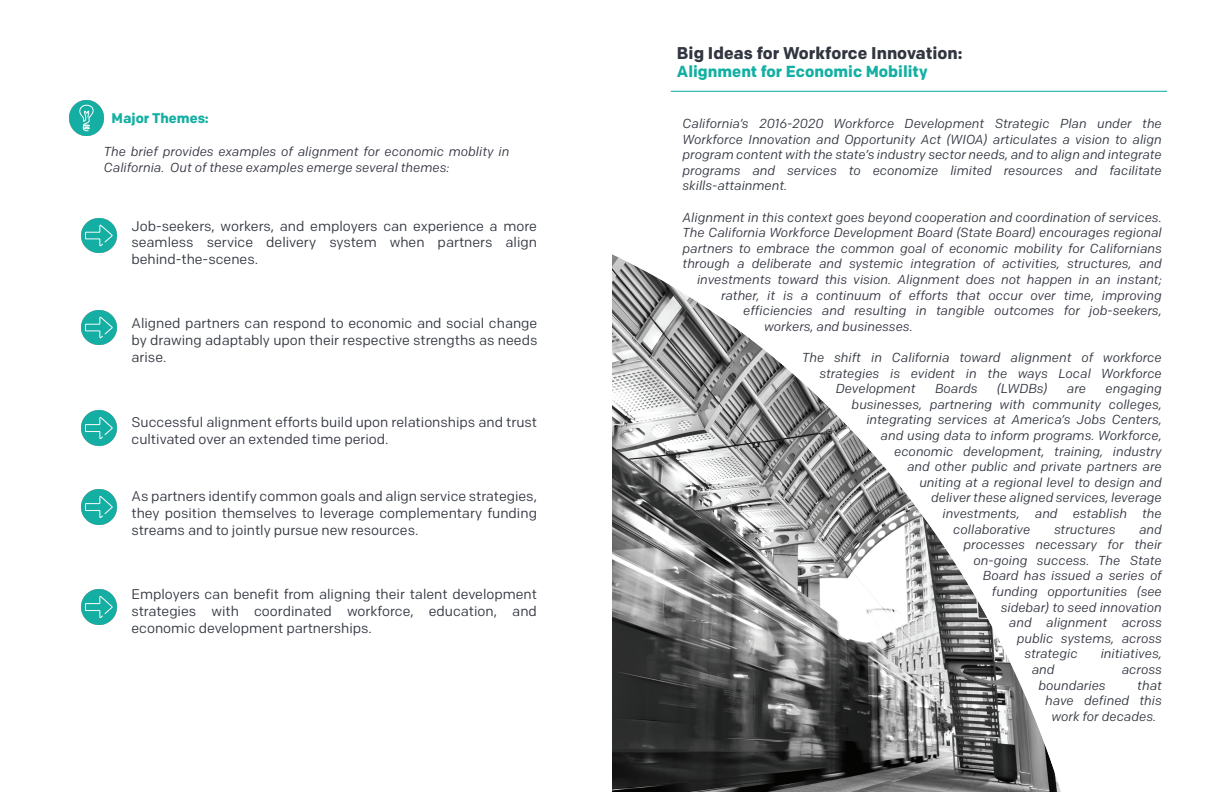
<style>
.page{position:relative;width:1224px;height:792px;background:#fff}
.page>*{position:absolute;margin:0;border:0;box-sizing:border-box;transform-origin:0 0}
.t1{font:700 17px "Colfax";color:#323640}
.t2{font:700 16px "Colfax";color:#13afa2}
.t3{font:14px/16.8px "Colfax";color:#323640;text-align:justify}
.t4{font:700 14px "Colfax";color:#13afa2}
.t5{font:italic 13px/15.6px "Colfax";color:#323640;text-align:justify}
</style>
<div class="page">
<img style="left:613px;top:255px;width:447px;height:537px">
<hr style="left:671px;top:91px;width:496px;height:1px;background:#13afa2">
<img style="left:69px;top:101px;width:35px;height:35px">
<img style="left:82px;top:218px;width:35px;height:35px">
<img style="left:82px;top:310px;width:35px;height:35px">
<img style="left:82px;top:590px;width:35px;height:35px">
<img style="left:82px;top:490px;width:35px;height:34px">
<img style="left:82px;top:410px;width:35px;height:35px">
<p class="t4" style="left:111px;top:109px;width:99px">Major Themes:</p>
<p class="t5" style="left:104px;top:144px;width:407px">The brief provides examples of alignment for economic moblity in<br>California. Out of these examples emerge several themes:</p>
<p class="t3" style="left:132px;top:217px;width:407px">Job-seekers, workers, and employers can experience a more seamless service delivery system when partners align behind-the-scenes.</p>
<p class="t3" style="left:132px;top:315px;width:407px">Aligned partners can respond to economic and social change by drawing adaptably upon their respective strengths as needs arise.</p>
<p class="t3" style="left:132px;top:414px;width:407px">Successful alignment efforts build upon relationships and trust cultivated over an extended time period.</p>
<p class="t3" style="left:132px;top:488px;width:407px">As partners identify common goals and align service strategies, they position themselves to leverage complementary funding streams and to jointly pursue new resources.</p>
<p class="t3" style="left:132px;top:586px;width:407px">Employers can benefit from aligning their talent development strategies with coordinated workforce, education, and economic development partnerships.</p>
<h1 class="t1" style="left:677px;top:42px;width:287px">Big Ideas for Workforce Innovation:</h1>
<p class="t2" style="left:677px;top:62px;width:252px">Alignment for Economic Mobility</p>
<p class="t5" style="left:683px;top:116px;width:481px">California’s 2016-2020 Workforce Development Strategic Plan under the Workforce Innovation and Opportunity Act (WIOA) articulates a vision to align program content with the state’s industry sector needs, and to align and integrate programs and services to economize limited resources and facilitate skills-attainment.</p>
<p class="t5" style="left:683px;top:209px;width:481px">Alignment in this context goes beyond cooperation and coordination of services.</p>
<p class="t5" style="left:683px;top:225px;width:481px">The California Workforce Development Board (State Board) encourages regional</p>
<p class="t5" style="left:683px;top:240px;width:481px">partners to embrace the common goal of economic mobility for Californians</p>
<p class="t5" style="left:683px;top:256px;width:481px">through a deliberate and systemic integration of activities, structures, and</p>
<p class="t5" style="left:697px;top:272px;width:466px">investments toward this vision. Alignment does not happen in an instant;</p>
<p class="t5" style="left:721px;top:287px;width:442px">rather, it is a continuum of efforts that occur over time, improving</p>
<p class="t5" style="left:743px;top:303px;width:420px">efficiencies and resulting in tangible outcomes for job-seekers,</p>
<p class="t5" style="left:764px;top:318px;width:150px">workers, and businesses.</p>
<p class="t5" style="left:802px;top:350px;width:361px">The shift in California toward alignment of workforce</p>
<p class="t5" style="left:819px;top:365px;width:344px">strategies is evident in the ways Local Workforce</p>
<p class="t5" style="left:836px;top:381px;width:81px">Development</p>
<p class="t5" style="left:935px;top:381px;width:44px">Boards</p>
<p class="t5" style="left:997px;top:381px;width:52px">(LWDBs)</p>
<p class="t5" style="left:1067px;top:381px;width:21px">are</p>
<p class="t5" style="left:1106px;top:381px;width:58px">engaging</p>
<p class="t5" style="left:852px;top:396px;width:312px">businesses, partnering with community colleges,</p>
<p class="t5" style="left:866px;top:412px;width:297px">integrating services at America’s Jobs Centers,</p>
<p class="t5" style="left:881px;top:428px;width:283px">and using data to inform programs. Workforce,</p>
<p class="t5" style="left:894px;top:443px;width:269px">economic development, training, industry</p>
<p class="t5" style="left:907px;top:459px;width:256px">and other public and private partners are</p>
<p class="t5" style="left:919px;top:474px;width:244px">uniting at a regional level to design and</p>
<p class="t5" style="left:931px;top:490px;width:232px">deliver these aligned services, leverage</p>
<p class="t5" style="left:943px;top:506px;width:221px">investments, and establish the</p>
<p class="t5" style="left:953px;top:521px;width:79px">collaborative</p>
<p class="t5" style="left:1054px;top:521px;width:63px">structures</p>
<p class="t5" style="left:1139px;top:521px;width:24px">and</p>
<p class="t5" style="left:964px;top:537px;width:200px">processes necessary for their</p>
<p class="t5" style="left:973px;top:552px;width:190px">on-going success. The State</p>
<p class="t5" style="left:983px;top:568px;width:180px">Board has issued a series of</p>
<p class="t5" style="left:992px;top:584px;width:171px">funding opportunities (see</p>
<p class="t5" style="left:1001px;top:599px;width:163px">sidebar) to seed innovation</p>
<p class="t5" style="left:1009px;top:615px;width:154px">and alignment across</p>
<p class="t5" style="left:1017px;top:630px;width:147px">public systems, across</p>
<p class="t5" style="left:1024px;top:646px;width:55px">strategic</p>
<p class="t5" style="left:1101px;top:646px;width:63px">initiatives,</p>
<p class="t5" style="left:1032px;top:662px;width:24px">and</p>
<p class="t5" style="left:1122px;top:662px;width:42px">across</p>
<p class="t5" style="left:1039px;top:677px;width:69px">boundaries</p>
<p class="t5" style="left:1137px;top:677px;width:26px">that</p>
<p class="t5" style="left:1045px;top:693px;width:118px">have defined this</p>
<p class="t5" style="left:1051px;top:708px;width:106px">work for decades.</p>
</div>
